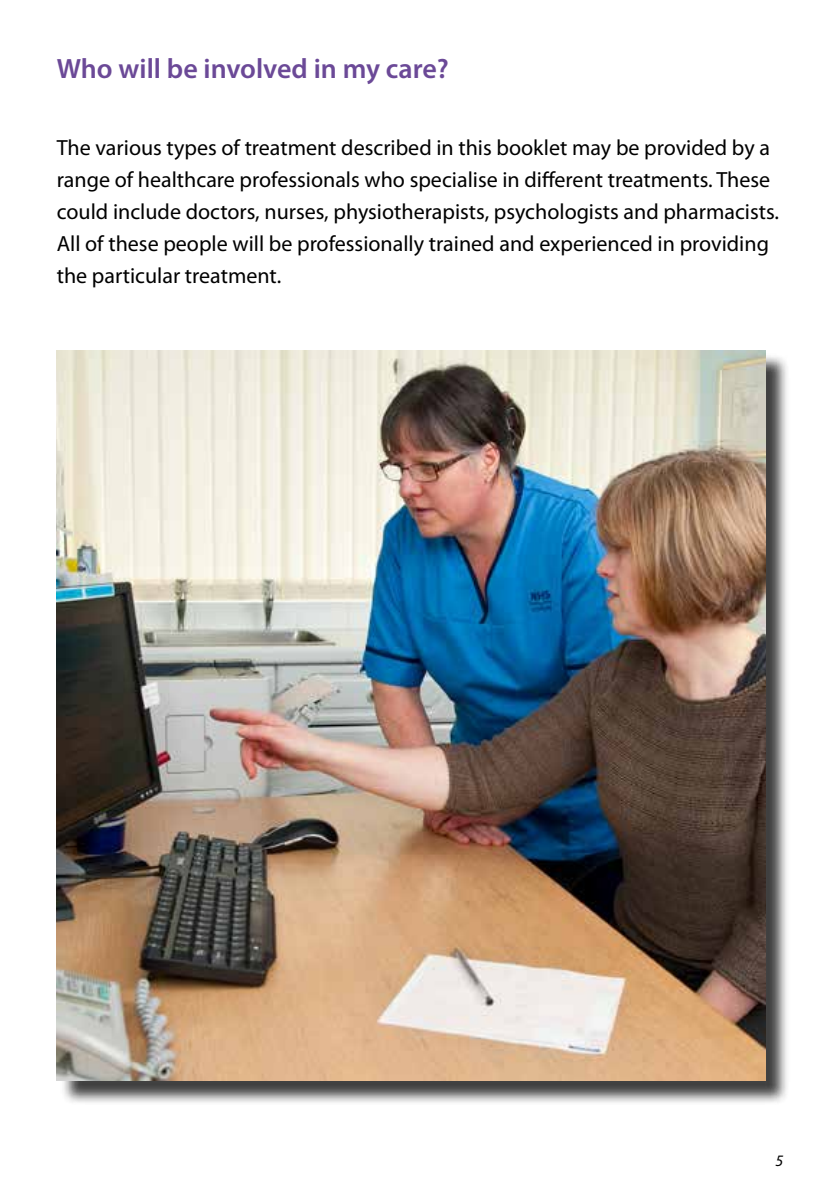
<style>
.page{position:relative;width:840px;height:1191px;background:#fff}
.page>*{position:absolute;margin:0;border:0;box-sizing:border-box;transform-origin:0 0}
.t1{font:600 28px "Myriad Pro";color:#6b4997}
.t2{font:22px/32px "Myriad Pro";color:#000}
.t3{font:italic 16px "Myriad Pro";color:#000}
</style>
<div class="page">
<div style="left:60px;top:353px;width:730px;height:752px;background:#000;opacity:.75"></div>
<img style="left:57px;top:350px;width:707px;height:730px">
<p class="t1" style="left:57px;top:50px;width:393px">Who will be involved in my care?</p>
<p class="t2" style="left:57px;top:131px;width:723px">The various types of treatment described in this booklet may be provided by a range of healthcare professionals who specialise in different treatments. These could include doctors, nurses, physiotherapists, psychologists and pharmacists.<br>All of these people will be professionally trained and experienced in providing the particular treatment.</p>
<p class="t3" style="left:774px;top:1151px;width:9px">5</p>
</div>
